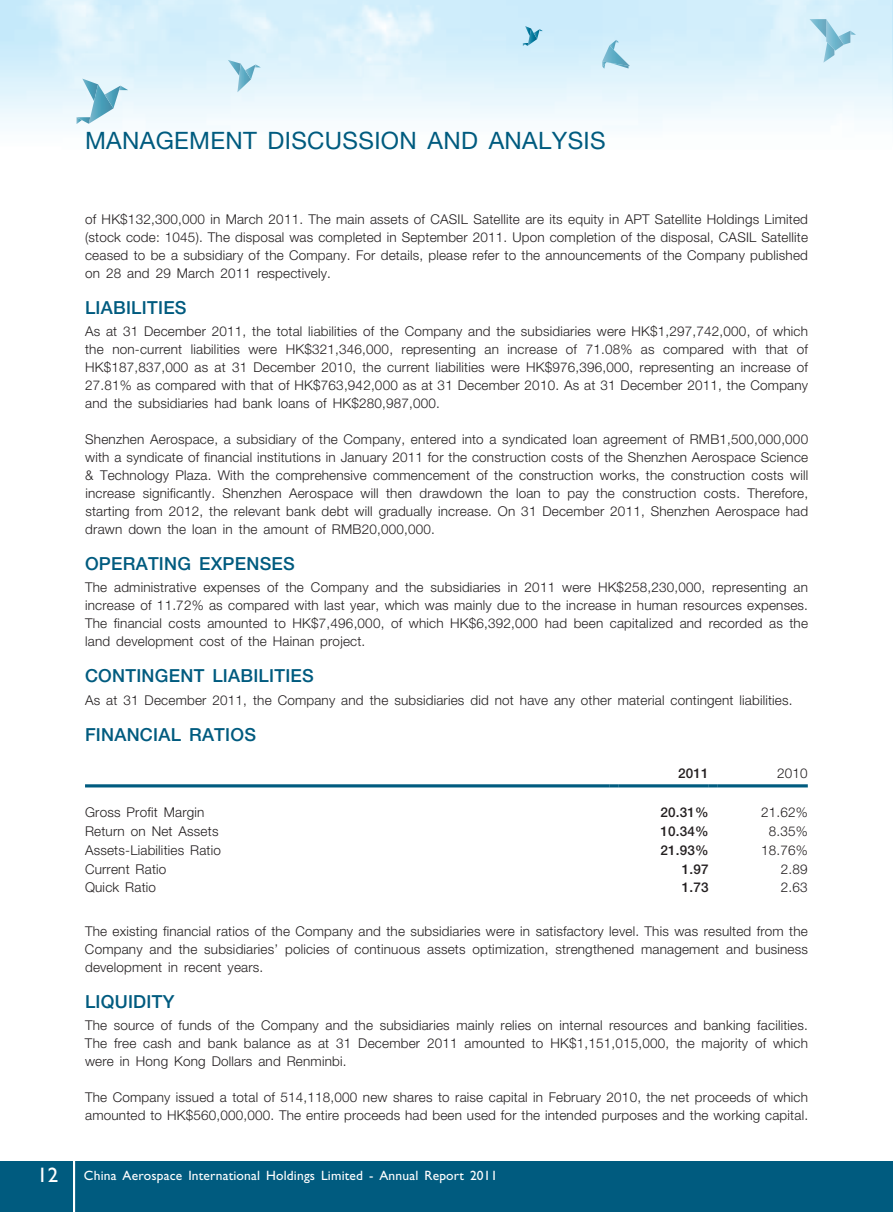
<style>
.page{position:relative;width:893px;height:1212px;background:#fff}
.page>*{position:absolute;margin:0;border:0;box-sizing:border-box;transform-origin:0 0}
.t1{font:24px "Helvetica Neue LT Std";letter-spacing:.015em;color:#005b7f}
.t2{font:500 18px "Helvetica Neue LT Std";letter-spacing:.015em;color:#005b7f}
.t3{font:300 13.5px/18px "Helvetica Neue LT Std";letter-spacing:.015em;color:#231f20;text-align:justify}
.t4{font:13.5px "Gill Sans Std";letter-spacing:.015em;color:#fff}
.t5{font:500 13.5px "Helvetica Neue LT Std";letter-spacing:.015em;color:#231f20}
.s1{font-size:21px}
</style>
<div class="page">
<svg style="left:809px;top:19px;width:47px;height:44px;background:#b9deec"></svg>
<svg style="left:77px;top:79px;width:51px;height:45px"></svg>
<svg style="left:602px;top:40px;width:28px;height:29px"></svg>
<svg style="left:523px;top:26px;width:20px;height:20px"></svg>
<svg style="left:228px;top:60px;width:33px;height:32px"></svg>
<div style="left:0;top:1161px;width:893px;height:51px;background:#005b7f"></div>
<hr style="left:73px;top:1161px;width:2px;height:51px;background:#fff">
<hr style="left:85px;top:784px;width:525px;height:3px;background:#005b7f">
<svg style="left:610px;top:784px;width:9px;height:3px"></svg>
<hr style="left:619px;top:784px;width:90px;height:3px;background:#005b7f">
<svg style="left:709px;top:784px;width:9px;height:3px"></svg>
<hr style="left:718px;top:784px;width:90px;height:3px;background:#005b7f">
<h1 class="t1" style="left:85px;top:126px;width:522px">MANAGEMENT DISCUSSION AND ANALYSIS</h1>
<p class="t3" style="left:85px;top:210px;width:724px">of HK$132,300,000 in March 2011. The main assets of CASIL Satellite are its equity in APT Satellite Holdings Limited (stock code: 1045). The disposal was completed in September 2011. Upon completion of the disposal, CASIL Satellite ceased to be a subsidiary of the Company. For details, please refer to the announcements of the Company published on 28 and 29 March 2011 respectively.</p>
<h2 class="t2" style="left:85px;top:297px;width:21px">LIABILITIES</h2>
<p class="t3" style="left:85px;top:322px;width:725px">As at 31 December 2011, the total liabilities of the Company and the subsidiaries were HK$1,297,742,000, of which the non-current liabilities were HK$321,346,000, representing an increase of 71.08% as compared with that of HK$187,837,000 as at 31 December 2010, the current liabilities were HK$976,396,000, representing an increase of 27.81% as compared with that of HK$763,942,000 as at 31 December 2010. As at 31 December 2011, the Company and the subsidiaries had bank loans of HK$280,987,000.</p>
<p class="t3" style="left:85px;top:430px;width:724px">Shenzhen Aerospace, a subsidiary of the Company, entered into a syndicated loan agreement of RMB1,500,000,000 with a syndicate of financial institutions in January 2011 for the construction costs of the Shenzhen Aerospace Science &amp; Technology Plaza. With the comprehensive commencement of the construction works, the construction costs will increase significantly. Shenzhen Aerospace will then drawdown the loan to pay the construction costs. Therefore, starting from 2012, the relevant bank debt will gradually increase. On 31 December 2011, Shenzhen Aerospace had drawn down the loan in the amount of RMB20,000,000.</p>
<h2 class="t2" style="left:85px;top:553px;width:27px">OPERATING</h2>
<h2 class="t2" style="left:199px;top:553px;width:37px">EXPENSES</h2>
<p class="t3" style="left:85px;top:578px;width:724px">The administrative expenses of the Company and the subsidiaries in 2011 were HK$258,230,000, representing an increase of 11.72% as compared with last year, which was mainly due to the increase in human resources expenses.<br>The financial costs amounted to HK$7,496,000, of which HK$6,392,000 had been capitalized and recorded as the land development cost of the Hainan project.</p>
<h2 class="t2" style="left:85px;top:665px;width:26px">CONTINGENT</h2>
<h2 class="t2" style="left:212px;top:665px;width:11px">LIABILITIES</h2>
<p class="t3" style="left:85px;top:690px;width:709px">As at 31 December 2011, the Company and the subsidiaries did not have any other material contingent liabilities.</p>
<h2 class="t2" style="left:85px;top:723px;width:23px">FINANCIAL</h2>
<h2 class="t2" style="left:189px;top:723px;width:25px">RATIOS</h2>
<p class="t5" style="left:678px;top:765px;width:32px">2011</p>
<p class="t3" style="left:777px;top:764px;width:32px">2010</p>
<p class="t3" style="left:85px;top:803px;width:121px">Gross Profit Margin</p>
<p class="t5" style="left:661px;top:804px;width:50px">20.31%</p>
<p class="t3" style="left:761px;top:803px;width:48px">21.62%</p>
<p class="t3" style="left:85px;top:822px;width:135px">Return on Net Assets</p>
<p class="t5" style="left:661px;top:823px;width:50px">10.34%</p>
<p class="t3" style="left:769px;top:822px;width:41px">8.35%</p>
<p class="t3" style="left:85px;top:841px;width:137px">Assets-Liabilities Ratio</p>
<p class="t5" style="left:661px;top:842px;width:50px">21.93%</p>
<p class="t3" style="left:761px;top:841px;width:48px">18.76%</p>
<p class="t3" style="left:85px;top:859px;width:83px">Current Ratio</p>
<p class="t5" style="left:682px;top:861px;width:28px">1.97</p>
<p class="t3" style="left:781px;top:859px;width:28px">2.89</p>
<p class="t3" style="left:85px;top:878px;width:73px">Quick Ratio</p>
<p class="t5" style="left:682px;top:879px;width:28px">1.73</p>
<p class="t3" style="left:781px;top:878px;width:28px">2.63</p>
<p class="t3" style="left:85px;top:922px;width:724px">The existing financial ratios of the Company and the subsidiaries were in satisfactory level. This was resulted from the Company and the subsidiaries’ policies of continuous assets optimization, strengthened management and business development in recent years.</p>
<h2 class="t2" style="left:85px;top:990px;width:41px">LIQUIDITY</h2>
<p class="t3" style="left:85px;top:1016px;width:724px">The source of funds of the Company and the subsidiaries mainly relies on internal resources and banking facilities.<br>The free cash and bank balance as at 31 December 2011 amounted to HK$1,151,015,000, the majority of which were in Hong Kong Dollars and Renminbi.</p>
<p class="t3" style="left:85px;top:1088px;width:724px">The Company issued a total of 514,118,000 new shares to raise capital in February 2010, the net proceeds of which amounted to HK$560,000,000. The entire proceeds had been used for the intended purposes and the working capital.</p>
<p class="t4" style="left:37px;top:1167px;width:462px"><span class="s1">12</span> China Aerospace International Holdings Limited - Annual Report 2011</p>
</div>
